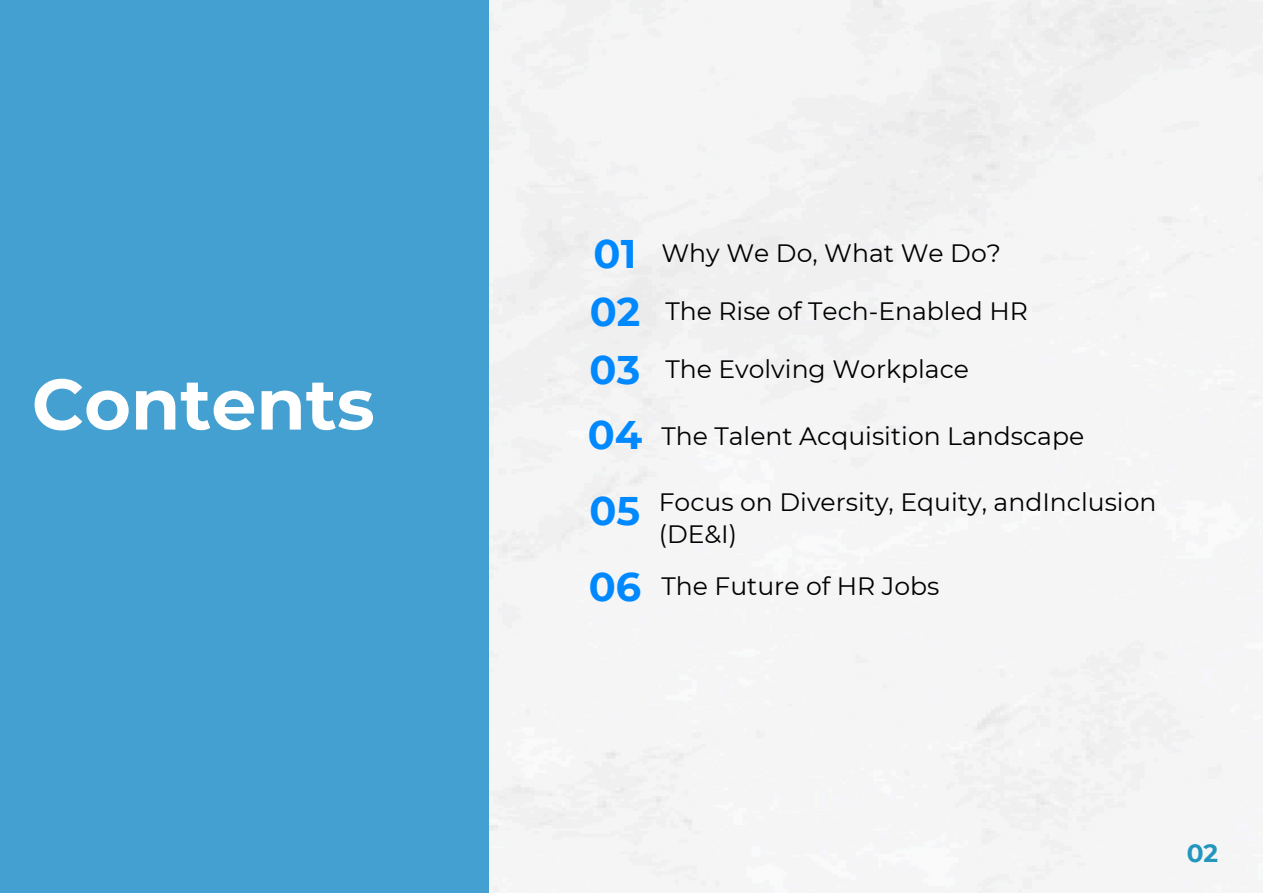
<style>
.page{position:relative;width:1263px;height:893px;background:#fff}
.page>*{position:absolute;margin:0;border:0;box-sizing:border-box;transform-origin:0 0}
.t1{font:700 71.4px "Montserrat";color:#fff}
.t2{font:700 39.83px "Montserrat";color:#08f}
.t3{font:25.05px/32.1px "Montserrat";color:#000}
.t4{font:700 24.83px "Montserrat";color:#2197bd}
</style>
<div class="page">
<div style="left:0;top:0;width:489px;height:893px;background:#45a0d2"></div>
<p class="t1" style="left:32px;top:360px;width:344px">Contents</p>
<h1 class="t2" style="left:594px;top:229px;width:44px">01</h1>
<p class="t3" style="left:661px;top:237px;width:341px">Why We Do, What We Do?</p>
<p class="t2" style="left:590px;top:287px;width:52px">02</p>
<p class="t3" style="left:665px;top:295px;width:364px">The Rise of Tech-Enabled HR</p>
<p class="t2" style="left:590px;top:346px;width:52px">03</p>
<p class="t3" style="left:665px;top:353px;width:305px">The Evolving Workplace</p>
<p class="t2" style="left:588px;top:410px;width:56px">04</p>
<p class="t3" style="left:661px;top:420px;width:424px">The Talent Acquisition Landscape</p>
<p class="t2" style="left:590px;top:486px;width:52px">05</p>
<p class="t3" style="left:659px;top:486px;width:499px">Focus on Diversity, Equity, andInclusion (DE&amp;I)</p>
<p class="t2" style="left:589px;top:562px;width:54px">06</p>
<p class="t3" style="left:661px;top:570px;width:280px">The Future of HR Jobs</p>
<p class="t4" style="left:1187px;top:838px;width:33px">02</p>
</div>
